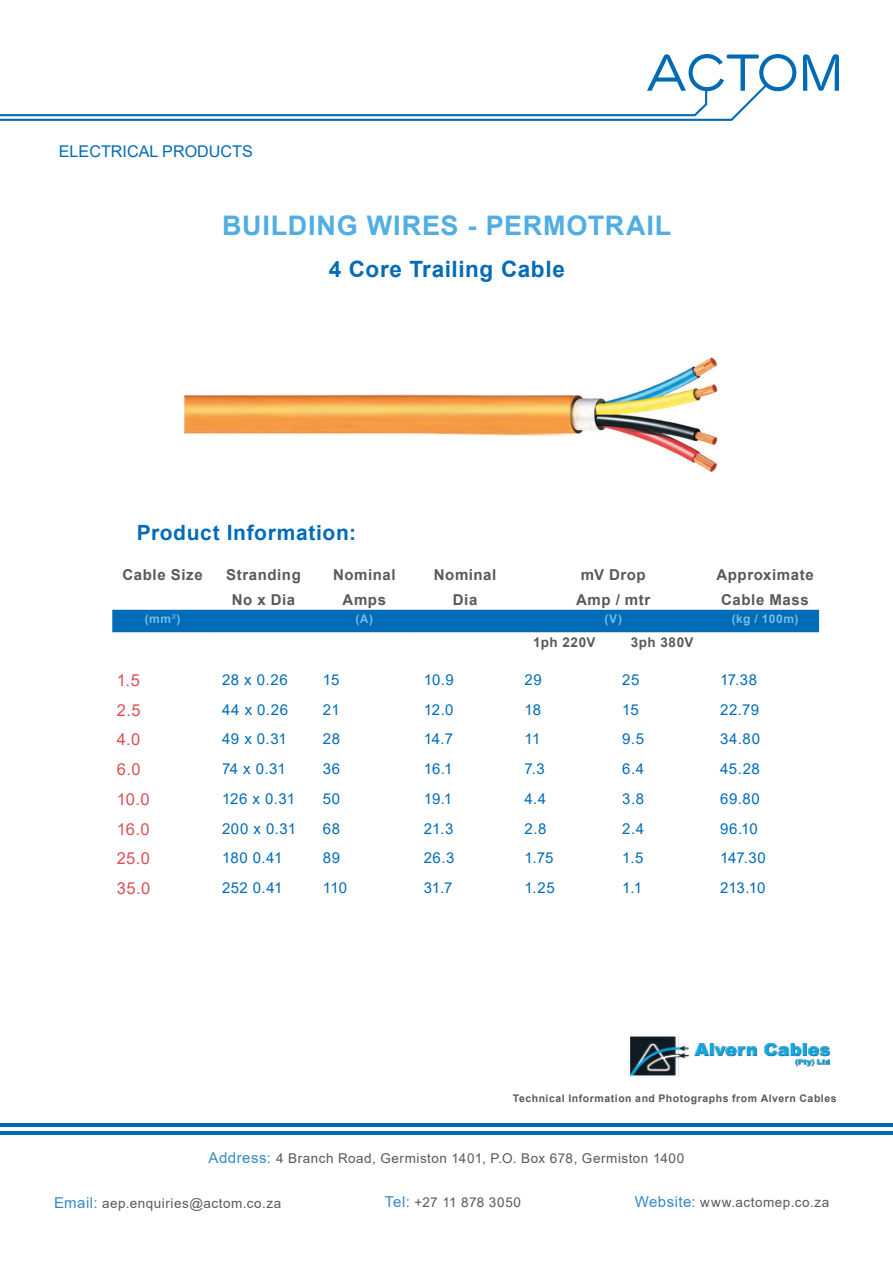
<style>
.page{position:relative;width:893px;height:1263px;background:#fff}
.page>*{position:absolute;margin:0;border:0;box-sizing:border-box;transform-origin:0 0}
.t1{font:700 27px "Arial";letter-spacing:.03em;color:#50aee2}
.t2{font:700 22.5px "Arial";letter-spacing:.03em;color:#006cb7}
.t3{font:700 21px "Arial";letter-spacing:.03em;color:#006cb7}
.t4{font:16.5px "Arial";letter-spacing:.01em;color:#db4f55}
.t5{font:16.2px "Arial";color:#006bb8}
.t6{font:15px "Arial";letter-spacing:.015em;color:#006cb7}
.t7{font:700 15px/25.5px "Arial";letter-spacing:.04em;color:#58595b;text-align:center}
.t8{font:13.5px "Arial";letter-spacing:.04em;color:#58595b}
.t9{font:700 13.5px "Arial";letter-spacing:.045em;color:#58595b}
.t10{font:700 12px "Arial";letter-spacing:.05em;color:#73bee8}
.t11{font:700 10.5px "Arial";letter-spacing:.05em;color:#58595b}
.s1{font-weight:400}
.s2{font-size:15px;color:#3389c5}
</style>
<div class="page">
<svg style="left:803px;top:54px;width:36px;height:37px"></svg>
<svg style="left:0;top:54px;width:796px;height:67px"></svg>
<hr style="left:0;top:1123px;width:893px;height:3px;background:#006bb5">
<hr style="left:0;top:1131px;width:893px;height:3px;background:#006bb5">
<img style="left:628px;top:1035px;width:202px;height:42px">
<div style="left:112px;top:610px;width:707px;height:22px;background:#006cb7"></div>
<img style="left:184px;top:357px;width:534px;height:114px">
<p class="t5" style="left:59px;top:140px;width:196px">ELECTRICAL PRODUCTS</p>
<h1 class="t1" style="left:222px;top:207px;width:451px">BUILDING WIRES - PERMOTRAIL</h1>
<h2 class="t2" style="left:329px;top:254px;width:238px">4 Core Trailing Cable</h2>
<h3 class="t3" style="left:137px;top:518px;width:221px">Product Information:</h3>
<p class="t7" style="left:123px;top:562px;width:82px">Cable Size</p>
<p class="t7" style="left:226px;top:562px;width:76px">Stranding<br>No x Dia</p>
<p class="t7" style="left:333px;top:562px;width:64px">Nominal<br>Amps</p>
<p class="t7" style="left:434px;top:562px;width:64px">Nominal<br>Dia</p>
<p class="t7" style="left:576px;top:562px;width:76px">mV Drop<br>Amp / mtr</p>
<p class="t7" style="left:716px;top:562px;width:99px">Approximate<br>Cable Mass</p>
<p class="t10" style="left:145px;top:610px;width:37px">(mm<span class="s1">²</span>)</p>
<p class="t10" style="left:356px;top:610px;width:19px">(A)</p>
<p class="t10" style="left:604px;top:610px;width:19px">(V)</p>
<p class="t10" style="left:732px;top:610px;width:68px">(kg / 100m)</p>
<p class="t9" style="left:533px;top:632px;width:64px">1ph 220V</p>
<p class="t9" style="left:631px;top:632px;width:64px">3ph 380V</p>
<p class="t4" style="left:117px;top:669px;width:25px">1.5</p>
<p class="t6" style="left:222px;top:669px;width:67px">28 x 0.26</p>
<p class="t6" style="left:323px;top:669px;width:18px">15</p>
<p class="t6" style="left:424px;top:669px;width:32px">10.9</p>
<p class="t6" style="left:524px;top:669px;width:19px">29</p>
<p class="t6" style="left:622px;top:669px;width:19px">25</p>
<p class="t6" style="left:720px;top:669px;width:39px">17.38</p>
<p class="t4" style="left:117px;top:698px;width:25px">2.5</p>
<p class="t6" style="left:222px;top:699px;width:68px">44 x 0.26</p>
<p class="t6" style="left:323px;top:699px;width:18px">21</p>
<p class="t6" style="left:424px;top:699px;width:31px">12.0</p>
<p class="t6" style="left:524px;top:699px;width:18px">18</p>
<p class="t6" style="left:622px;top:699px;width:18px">15</p>
<p class="t6" style="left:720px;top:699px;width:41px">22.79</p>
<p class="t4" style="left:117px;top:728px;width:25px">4.0</p>
<p class="t6" style="left:222px;top:729px;width:66px">49 x 0.31</p>
<p class="t6" style="left:323px;top:729px;width:19px">28</p>
<p class="t6" style="left:424px;top:729px;width:31px">14.7</p>
<p class="t6" style="left:524px;top:729px;width:17px">11</p>
<p class="t6" style="left:622px;top:729px;width:23px">9.5</p>
<p class="t6" style="left:720px;top:729px;width:42px">34.80</p>
<p class="t4" style="left:117px;top:758px;width:25px">6.0</p>
<p class="t6" style="left:222px;top:758px;width:65px">74 x 0.31</p>
<p class="t6" style="left:323px;top:758px;width:19px">36</p>
<p class="t6" style="left:424px;top:758px;width:30px">16.1</p>
<p class="t6" style="left:524px;top:758px;width:22px">7.3</p>
<p class="t6" style="left:622px;top:758px;width:23px">6.4</p>
<p class="t6" style="left:720px;top:758px;width:41px">45.28</p>
<p class="t4" style="left:117px;top:788px;width:34px">10.0</p>
<p class="t6" style="left:222px;top:788px;width:75px">126 x 0.31</p>
<p class="t6" style="left:323px;top:788px;width:19px">50</p>
<p class="t6" style="left:424px;top:788px;width:30px">19.1</p>
<p class="t6" style="left:524px;top:788px;width:23px">4.4</p>
<p class="t6" style="left:622px;top:788px;width:23px">3.8</p>
<p class="t6" style="left:720px;top:788px;width:41px">69.80</p>
<p class="t4" style="left:117px;top:817px;width:34px">16.0</p>
<p class="t6" style="left:222px;top:818px;width:76px">200 x 0.31</p>
<p class="t6" style="left:323px;top:818px;width:19px">68</p>
<p class="t6" style="left:424px;top:818px;width:31px">21.3</p>
<p class="t6" style="left:524px;top:818px;width:23px">2.8</p>
<p class="t6" style="left:622px;top:818px;width:23px">2.4</p>
<p class="t6" style="left:720px;top:818px;width:39px">96.10</p>
<p class="t4" style="left:117px;top:847px;width:35px">25.0</p>
<p class="t6" style="left:222px;top:848px;width:62px">180 0.41</p>
<p class="t6" style="left:323px;top:848px;width:19px">89</p>
<p class="t6" style="left:424px;top:848px;width:32px">26.3</p>
<p class="t6" style="left:524px;top:848px;width:31px">1.75</p>
<p class="t6" style="left:622px;top:848px;width:23px">1.5</p>
<p class="t6" style="left:720px;top:848px;width:47px">147.30</p>
<p class="t4" style="left:117px;top:877px;width:35px">35.0</p>
<p class="t6" style="left:222px;top:877px;width:62px">252 0.41</p>
<p class="t6" style="left:323px;top:877px;width:26px">110</p>
<p class="t6" style="left:424px;top:877px;width:30px">31.7</p>
<p class="t6" style="left:524px;top:877px;width:32px">1.25</p>
<p class="t6" style="left:622px;top:877px;width:21px">1.1</p>
<p class="t6" style="left:720px;top:877px;width:47px">213.10</p>
<p class="t11" style="left:513px;top:1091px;width:325px">Technical Information and Photographs from Alvern Cables</p>
<p class="t8" style="left:209px;top:1149px;width:477px"><span class="s2">Address:</span> 4 Branch Road, Germiston 1401, P.O. Box 678, Germiston 1400</p>
<p class="t8" style="left:54px;top:1194px;width:229px"><span class="s2">Email:</span> aep.enquiries@actom.co.za</p>
<p class="t8" style="left:385px;top:1193px;width:138px"><span class="s2">Tel:</span> +27 11 878 3050</p>
<p class="t8" style="left:635px;top:1193px;width:196px"><span class="s2">Website:</span> www.actomep.co.za</p>
</div>
